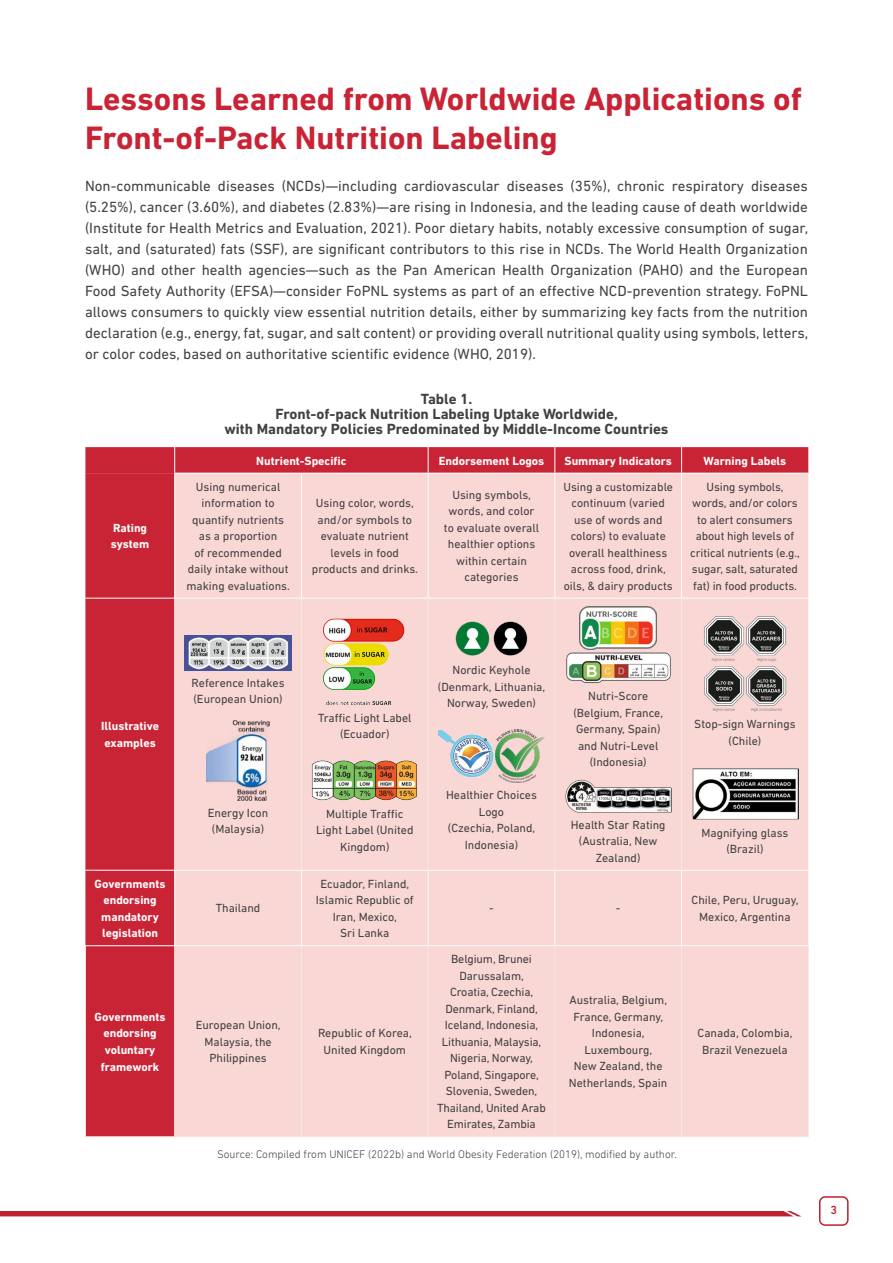
<style>
.page{position:relative;width:893px;height:1263px;background:#fff}
.page>*{position:absolute;margin:0;border:0;box-sizing:border-box;transform-origin:0 0}
.t1{font:700 33px/39px "DIN Next LT Pro";color:#c92435}
.t2{font:15px/21px "DIN Next LT Pro";color:#414042;text-align:justify}
.t3{font:700 15px/15px "DIN Next LT Pro";color:#414042;text-align:center}
.t4{font:12px/16.5px "DIN Next LT Pro";color:#414042;text-align:center}
.t5{font:700 12px/16.5px "DIN Next LT Pro";color:#fff}
.t6{font:500 12px "DIN Next LT Pro";color:#bd202e}
.t7{font:300 11.25px "DIN Next LT Pro";color:#414042}
</style>
<div class="page">
<div style="left:85px;top:473px;width:89px;height:663px;background:#c92435"></div>
<div style="left:175px;top:474px;width:633px;height:662px;background:#f8d7d4"></div>
<svg style="left:85px;top:447px;width:723px;height:26px;background:#ca2939"></svg>
<hr style="left:301px;top:473px;width:1px;height:125px;background:#fff">
<hr style="left:428px;top:473px;width:1px;height:125px;background:#fff">
<hr style="left:554px;top:473px;width:1px;height:125px;background:#fff">
<hr style="left:681px;top:473px;width:1px;height:125px;background:#fff">
<hr style="left:85px;top:598px;width:90px;height:1px;background:#fff">
<hr style="left:175px;top:598px;width:126px;height:1px;background:#fff">
<hr style="left:301px;top:598px;width:127px;height:1px;background:#fff">
<hr style="left:428px;top:598px;width:127px;height:1px;background:#fff">
<hr style="left:555px;top:598px;width:127px;height:1px;background:#fff">
<hr style="left:682px;top:598px;width:126px;height:1px;background:#fff">
<hr style="left:85px;top:870px;width:90px;height:1px;background:#fff">
<hr style="left:175px;top:870px;width:126px;height:1px;background:#fff">
<hr style="left:301px;top:870px;width:127px;height:1px;background:#fff">
<hr style="left:301px;top:870px;width:1px;height:75px;background:#fff">
<hr style="left:428px;top:870px;width:127px;height:1px;background:#fff">
<hr style="left:428px;top:870px;width:1px;height:75px;background:#fff">
<hr style="left:555px;top:870px;width:127px;height:1px;background:#fff">
<hr style="left:554px;top:870px;width:1px;height:75px;background:#fff">
<hr style="left:682px;top:870px;width:126px;height:1px;background:#fff">
<hr style="left:681px;top:870px;width:1px;height:75px;background:#fff">
<hr style="left:85px;top:945px;width:90px;height:1px;background:#fff">
<hr style="left:175px;top:945px;width:126px;height:1px;background:#fff">
<hr style="left:301px;top:945px;width:127px;height:1px;background:#fff">
<hr style="left:428px;top:945px;width:127px;height:1px;background:#fff">
<hr style="left:555px;top:945px;width:127px;height:1px;background:#fff">
<hr style="left:682px;top:945px;width:127px;height:1px;background:#fff">
<hr style="left:174px;top:598px;width:1px;height:272px;background:#f7e8de">
<hr style="left:301px;top:598px;width:1px;height:272px;background:#f7e8de">
<hr style="left:428px;top:598px;width:1px;height:272px;background:#f7e8de">
<hr style="left:554px;top:598px;width:1px;height:272px;background:#f7e8de">
<hr style="left:681px;top:598px;width:1px;height:272px;background:#f7e8de">
<hr style="left:85px;top:946px;width:1px;height:190px;background:#f7e8de">
<hr style="left:174px;top:946px;width:1px;height:190px;background:#f7e8de">
<hr style="left:301px;top:946px;width:1px;height:190px;background:#f7e8de">
<hr style="left:428px;top:946px;width:1px;height:190px;background:#f7e8de">
<hr style="left:554px;top:946px;width:1px;height:190px;background:#f7e8de">
<hr style="left:681px;top:946px;width:1px;height:190px;background:#f7e8de">
<hr style="left:808px;top:946px;width:1px;height:190px;background:#f7e8de">
<hr style="left:85px;top:1136px;width:90px;height:1px;background:#f7e8de">
<hr style="left:175px;top:1136px;width:126px;height:1px;background:#f7e8de">
<hr style="left:301px;top:1136px;width:127px;height:1px;background:#f7e8de">
<hr style="left:428px;top:1136px;width:127px;height:1px;background:#f7e8de">
<hr style="left:555px;top:1136px;width:127px;height:1px;background:#f7e8de">
<hr style="left:682px;top:1136px;width:127px;height:1px;background:#f7e8de">
<img style="left:185px;top:635px;width:106px;height:35px">
<img style="left:206px;top:720px;width:64px;height:80px">
<img style="left:206px;top:734px;width:60px;height:52px">
<img style="left:322px;top:618px;width:85px;height:87px">
<img style="left:312px;top:759px;width:106px;height:42px">
<img style="left:453px;top:619px;width:77px;height:39px">
<img style="left:438px;top:730px;width:56px;height:52px">
<img style="left:496px;top:730px;width:49px;height:53px">
<img style="left:565px;top:652px;width:106px;height:32px">
<img style="left:580px;top:607px;width:76px;height:42px">
<img style="left:565px;top:780px;width:106px;height:32px">
<img style="left:702px;top:615px;width:85px;height:96px">
<img style="left:692px;top:768px;width:106px;height:52px">
<div style="left:819px;top:1196px;width:30px;height:30px;border:2px solid #bd202e;border-radius:5px"></div>
<div style="left:0;top:1211px;width:801px;height:5px;background:#bd202e"></div>
<h1 class="t1" style="left:85px;top:79px;width:718px">Lessons Learned from Worldwide Applications of<br>Front-of-Pack Nutrition Labeling</h1>
<p class="t2" style="left:85px;top:175px;width:725px">Non-communicable diseases (NCDs)—including cardiovascular diseases (35%), chronic respiratory diseases (5.25%), cancer (3.60%), and diabetes (2.83%)—are rising in Indonesia, and the leading cause of death worldwide (Institute for Health Metrics and Evaluation, 2021). Poor dietary habits, notably excessive consumption of sugar, salt, and (saturated) fats (SSF), are significant contributors to this rise in NCDs. The World Health Organization (WHO) and other health agencies—such as the Pan American Health Organization (PAHO) and the European Food Safety Authority (EFSA)—consider FoPNL systems as part of an effective NCD-prevention strategy. FoPNL allows consumers to quickly view essential nutrition details, either by summarizing key facts from the nutrition declaration (e.g., energy, fat, sugar, and salt content) or providing overall nutritional quality using symbols, letters, or color codes, based on authoritative scientific evidence (WHO, 2019).</p>
<p class="t3" style="left:224px;top:392px;width:446px">Table 1.<br>Front-of-pack Nutrition Labeling Uptake Worldwide,<br>with Mandatory Policies Predominated by Middle-Income Countries</p>
<p class="t5" style="left:256px;top:452px;width:92px">Nutrient-Specific</p>
<p class="t5" style="left:439px;top:452px;width:107px">Endorsement Logos</p>
<p class="t5" style="left:564px;top:452px;width:109px">Summary Indicators</p>
<p class="t5" style="left:704px;top:452px;width:84px">Warning Labels</p>
<p class="t5" style="left:111px;top:519px;width:40px">Rating system</p>
<p class="t4" style="left:186px;top:478px;width:105px">Using numerical information to quantify nutrients as a proportion<br>of recommended daily intake without making evaluations.</p>
<p class="t4" style="left:312px;top:495px;width:108px">Using color, words, and/or symbols to evaluate nutrient levels in food products and drinks.</p>
<p class="t4" style="left:444px;top:486px;width:97px">Using symbols, words, and color to evaluate overall healthier options within certain categories</p>
<p class="t4" style="left:563px;top:478px;width:111px">Using a customizable continuum (varied use of words and colors) to evaluate overall healthiness across food, drink, oils, &amp; dairy products</p>
<p class="t4" style="left:690px;top:478px;width:111px">Using symbols, words, and/or colors to alert consumers about high levels of critical nutrients (e.g., sugar, salt, saturated fat) in food products.</p>
<p class="t5" style="left:101px;top:718px;width:59px">Illustrative examples</p>
<p class="t5" style="left:95px;top:875px;width:72px;text-align:center">Governments endorsing mandatory legislation</p>
<p class="t4" style="left:192px;top:674px;width:94px;text-align:left">Reference Intakes (European Union)</p>
<p class="t4" style="left:208px;top:804px;width:62px">Energy Icon (Malaysia)</p>
<p class="t4" style="left:216px;top:900px;width:46px">Thailand</p>
<p class="t4" style="left:318px;top:709px;width:95px">Traffic Light Label (Ecuador)</p>
<p class="t4" style="left:316px;top:805px;width:99px">Multiple Traffic<br>Light Label (United<br>Kingdom)</p>
<p class="t4" style="left:316px;top:875px;width:99px">Ecuador, Finland,<br>Islamic Republic of<br>Iran, Mexico,<br>Sri Lanka</p>
<p class="t5" style="left:95px;top:1008px;width:72px;text-align:center">Governments endorsing voluntary framework</p>
<p class="t4" style="left:196px;top:1017px;width:87px">European Union,<br>Malaysia, the<br>Philippines</p>
<p class="t4" style="left:318px;top:1025px;width:95px">Republic of Korea,<br>United Kingdom</p>
<p class="t4" style="left:438px;top:662px;width:109px">Nordic Keyhole (Denmark, Lithuania,<br>Norway, Sweden)</p>
<p class="t4" style="left:446px;top:787px;width:92px">Healthier Choices<br>Logo<br>(Czechia, Poland,<br>Indonesia)</p>
<p class="t4" style="left:573px;top:688px;width:91px">Nutri-Score (Belgium, France,<br>Germany, Spain) and Nutri-Level (Indonesia)</p>
<p class="t4" style="left:571px;top:816px;width:96px">Health Star Rating (Australia, New<br>Zealand)</p>
<p class="t4" style="left:489px;top:900px;width:6px">-</p>
<p class="t4" style="left:616px;top:900px;width:6px">-</p>
<p class="t4" style="left:437px;top:951px;width:110px">Belgium, Brunei<br>Darussalam,<br>Croatia, Czechia,<br>Denmark, Finland,<br>Iceland, Indonesia,<br>Lithuania, Malaysia,<br>Nigeria, Norway,<br>Poland, Singapore,<br>Slovenia, Sweden,<br>Thailand, United Arab<br>Emirates, Zambia</p>
<p class="t4" style="left:569px;top:992px;width:100px">Australia, Belgium,<br>France, Germany,<br>Indonesia,<br>Luxembourg,<br>New Zealand, the<br>Netherlands, Spain</p>
<p class="t7" style="left:217px;top:1148px;width:461px">Source: Compiled from UNICEF (2022b) and World Obesity Federation (2019), modified by author.</p>
<p class="t4" style="left:694px;top:716px;width:103px">Stop-sign Warnings (Chile)</p>
<p class="t4" style="left:701px;top:824px;width:89px">Magnifying glass (Brazil)</p>
<p class="t4" style="left:692px;top:892px;width:108px">Chile, Peru, Uruguay,<br>Mexico, Argentina</p>
<p class="t4" style="left:698px;top:1025px;width:96px">Canada, Colombia,<br>Brazil Venezuela</p>
<p class="t6" style="left:830px;top:1203px;width:8px">3</p>
</div>
